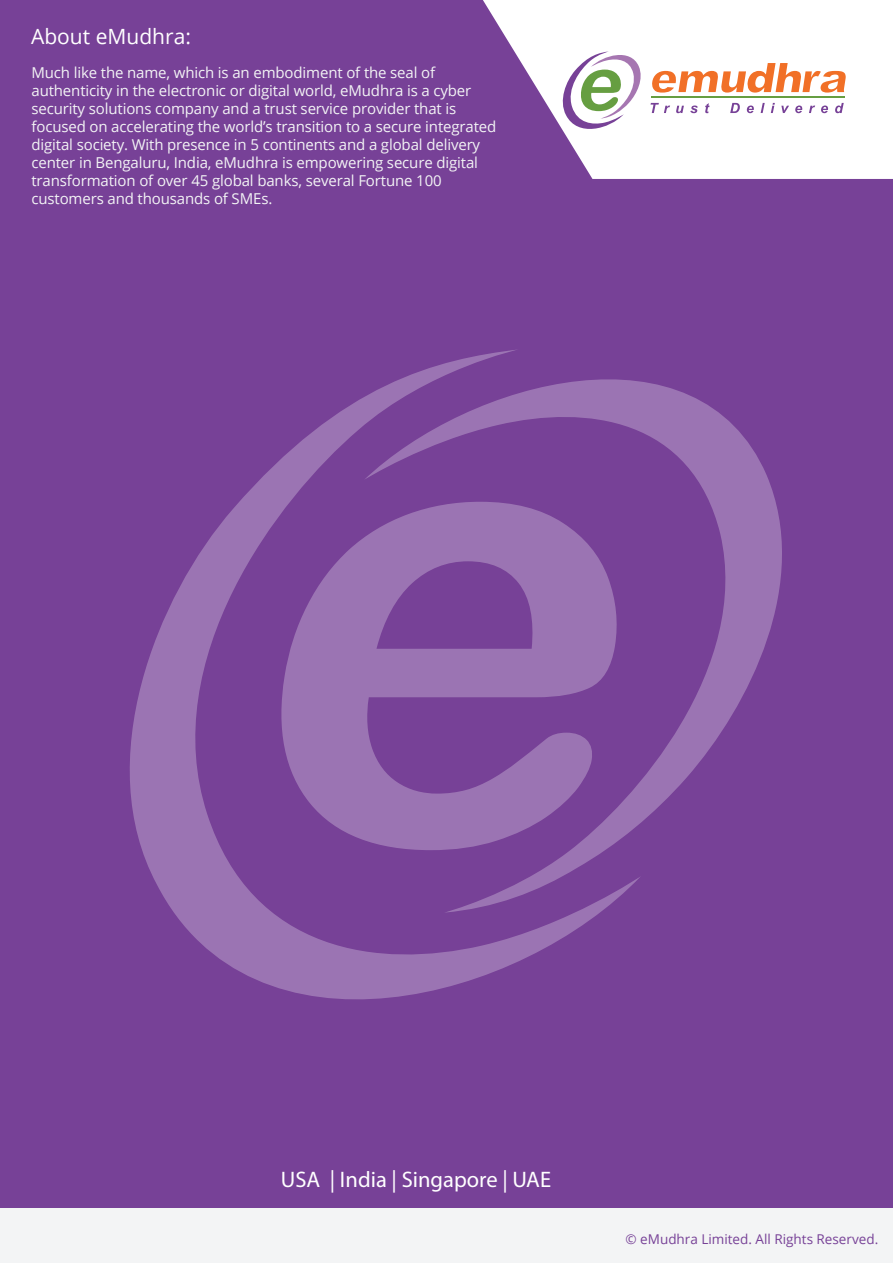
<style>
.page{position:relative;width:893px;height:1263px;background:#fff}
.page>*{position:absolute;margin:0;border:0;box-sizing:border-box;transform-origin:0 0}
.t1{font:22.5px "Myriad Pro";color:#fff}
.t2{font:21px "Open Sans";color:#fff}
.t3{font:15px/18px "Open Sans";letter-spacing:-.01em;color:#f3f4f5}
.t4{font:13.5px "Open Sans";color:#774197}
</style>
<div class="page">
<div style="left:0;top:18px;width:893px;height:1245px;background:#f3f4f5"></div>
<div style="left:0;top:0;width:893px;height:1207px;background:#774197"></div>
<svg style="left:641px;top:381px;width:141px;height:442px"></svg>
<svg style="left:130px;top:349px;width:511px;height:650px"></svg>
<svg style="left:281px;top:502px;width:336px;height:348px;fill:#9b74b3"></svg>
<svg style="left:483px;top:0;width:410px;height:179px;fill:#fff"></svg>
<hr style="left:651px;top:96px;width:194px;height:2px;background:#669e41">
<svg style="left:651px;top:103px;width:19px;height:10px"></svg>
<svg style="left:676px;top:106px;width:8px;height:7px"></svg>
<svg style="left:690px;top:106px;width:8px;height:7px"></svg>
<svg style="left:705px;top:103px;width:5px;height:10px"></svg>
<svg style="left:730px;top:103px;width:10px;height:10px"></svg>
<svg style="left:747px;top:106px;width:7px;height:7px"></svg>
<svg style="left:761px;top:103px;width:4px;height:10px"></svg>
<svg style="left:771px;top:103px;width:4px;height:10px"></svg>
<svg style="left:781px;top:106px;width:8px;height:7px"></svg>
<svg style="left:795px;top:106px;width:7px;height:7px"></svg>
<svg style="left:809px;top:106px;width:6px;height:7px"></svg>
<svg style="left:821px;top:106px;width:7px;height:7px"></svg>
<svg style="left:835px;top:103px;width:9px;height:10px"></svg>
<svg style="left:652px;top:13px;width:204px;height:80px"></svg>
<svg style="left:558px;top:48px;width:86px;height:89px"></svg>
<h2 class="t2" style="left:31px;top:22px;width:161px">About eMudhra:</h2>
<p class="t3" style="left:31px;top:63px;width:466px">Much like the name, which is an embodiment of the seal of authenticity in the electronic or digital world, eMudhra is a cyber security solutions company and a trust service provider that is focused on accelerating the world’s transition to a secure integrated digital society. With presence in 5 continents and a global delivery center in Bengaluru, India, eMudhra is empowering secure digital transformation of over 45 global banks, several Fortune 100 customers and thousands of SMEs.</p>
<h1 class="t1" style="left:281px;top:1166px;width:272px">USA | India | Singapore | UAE</h1>
<p class="t4" style="left:626px;top:1230px;width:254px">© eMudhra Limited. All Rights Reserved.</p>
</div>
